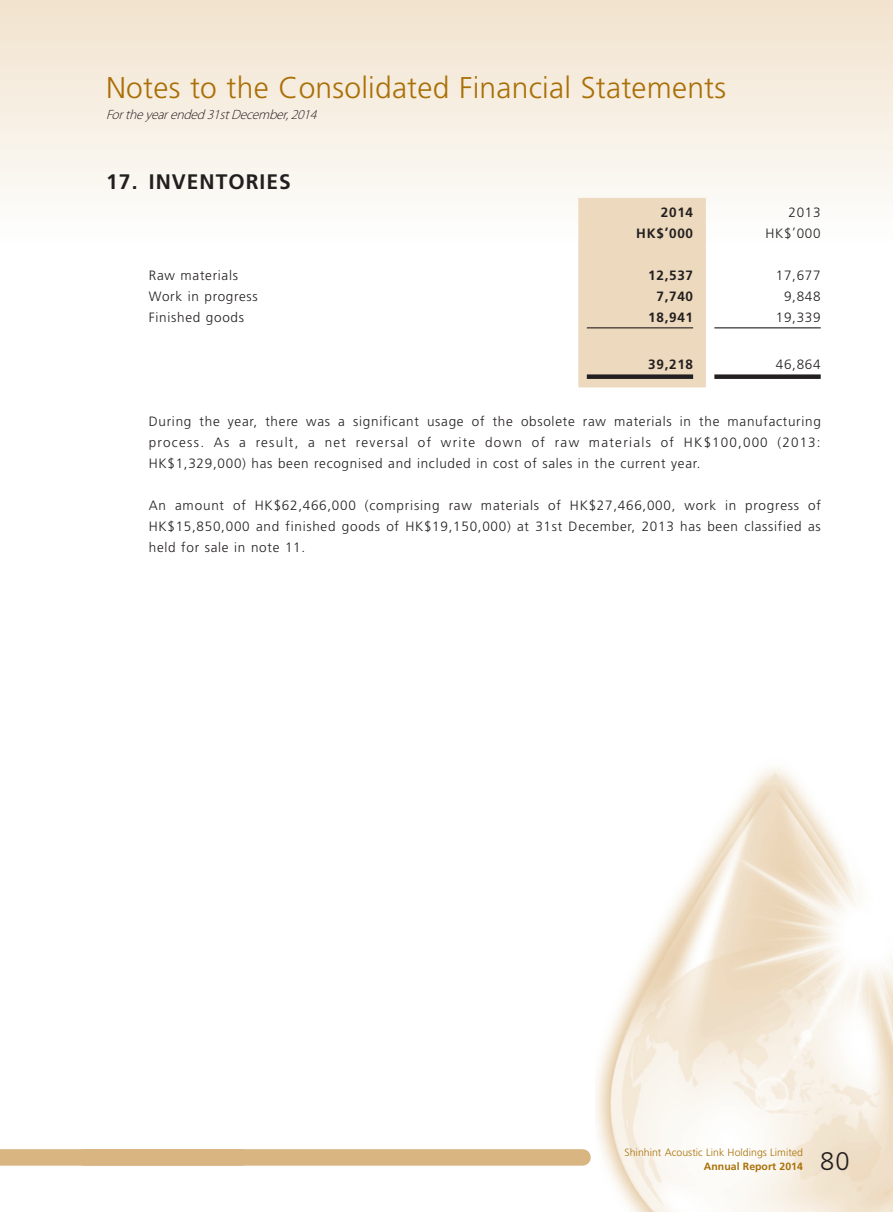
<style>
.page{position:relative;width:893px;height:1212px;background:#fff}
.page>*{position:absolute;margin:0;border:0;box-sizing:border-box;transform-origin:0 0}
.t1{font:300 30px "Frutiger LT Std";letter-spacing:.01em;color:#aa7007}
.t2{font:300 25.5px "Frutiger LT Std";color:#231f20}
.Heading_1{font:700 21px "Frutiger LT Std";color:#231f20}
.Body_Text{font:300 13.5px/21px "Frutiger LT Std";letter-spacing:.055em;color:#231f20}
.Body_Text-2{font:700 13.5px "Frutiger LT Std";color:#231f20}
.t3{font:italic 300 13.5px "Myriad Pro";color:#231f20}
.t4{font:300 10.5px "Frutiger LT Std";letter-spacing:.005em;color:#aa7007}
.t5{font:700 10.5px "Frutiger LT Std";letter-spacing:.005em;color:#aa7007}
</style>
<div class="page">
<div style="left:0;top:0;width:893px;height:249px;background:linear-gradient(to bottom,#f1e3cd,#feffff)"></div>
<img style="left:595px;top:768px;width:298px;height:444px">
<div style="left:0;top:1149px;width:243px;height:16px;background:#d9b582"></div>
<div style="left:84px;top:1149px;width:499px;height:16px;background:#d9b582"></div>
<svg style="left:0;top:0;width:1px;height:249px"></svg>
<div style="left:578px;top:198px;width:128px;height:189px;background:#eddabe"></div>
<hr style="left:587px;top:327px;width:106px;height:1px;background:#231f20">
<hr style="left:714px;top:327px;width:107px;height:1px;background:#231f20">
<div style="left:587px;top:374px;width:106px;height:5px;background:#231f20"></div>
<div style="left:714px;top:374px;width:107px;height:5px;background:#231f20"></div>
<h1 class="t1" style="left:106px;top:71px;width:622px">Notes to the Consolidated Financial Statements</h1>
<p class="t3" style="left:286px;top:107px;width:37px">, 2014</p>
<p class="t3" style="left:106px;top:107px;width:120px">For the year ended 31</p>
<p class="t3" style="left:220px;top:107px;width:73px">st December</p>
<p class="Heading_1" style="left:106px;top:169px;width:33px">17.</p>
<p class="Heading_1" style="left:149px;top:169px;width:143px">INVENTORIES</p>
<p class="Body_Text" style="left:149px;top:265px;width:91px">Raw materials</p>
<p class="Body_Text" style="left:149px;top:286px;width:111px">Work in progress</p>
<p class="Body_Text" style="left:149px;top:307px;width:97px">Finished goods</p>
<p class="Body_Text-2" style="left:661px;top:205px;width:34px">2014</p>
<p class="Body_Text" style="left:788px;top:202px;width:34px">2013</p>
<p class="Body_Text-2" style="left:636px;top:226px;width:58px">HK$ 000</p>
<p class="Body_Text-2" style="left:665px;top:225px;width:5px">’</p>
<p class="Body_Text" style="left:765px;top:223px;width:57px">HK$ 000</p>
<p class="Body_Text" style="left:792px;top:222px;width:5px">‘</p>
<p class="Body_Text-2" style="left:648px;top:268px;width:46px">12,537</p>
<p class="Body_Text" style="left:776px;top:265px;width:46px">17,677</p>
<p class="Body_Text-2" style="left:656px;top:289px;width:38px">7,740</p>
<p class="Body_Text" style="left:784px;top:286px;width:38px">9,848</p>
<p class="Body_Text-2" style="left:648px;top:310px;width:46px">18,941</p>
<p class="Body_Text" style="left:776px;top:307px;width:46px">19,339</p>
<p class="Body_Text-2" style="left:648px;top:356px;width:46px">39,218</p>
<p class="Body_Text" style="left:776px;top:354px;width:46px">46,864</p>
<p class="Body_Text" style="left:149px;top:411px;width:44px">During</p>
<p class="Body_Text" style="left:200px;top:411px;width:22px">the</p>
<p class="Body_Text" style="left:228px;top:411px;width:31px">year,</p>
<p class="Body_Text" style="left:265px;top:411px;width:34px">there</p>
<p class="Body_Text" style="left:306px;top:411px;width:25px">was</p>
<p class="Body_Text" style="left:338px;top:411px;width:8px">a</p>
<p class="Body_Text" style="left:353px;top:411px;width:67px">significant</p>
<p class="Body_Text" style="left:427px;top:411px;width:38px">usage</p>
<p class="Body_Text" style="left:472px;top:411px;width:14px">of</p>
<p class="Body_Text" style="left:493px;top:411px;width:22px">the</p>
<p class="Body_Text" style="left:521px;top:411px;width:55px">obsolete</p>
<p class="Body_Text" style="left:583px;top:411px;width:25px">raw</p>
<p class="Body_Text" style="left:614px;top:411px;width:59px">materials</p>
<p class="Body_Text" style="left:680px;top:411px;width:13px">in</p>
<p class="Body_Text" style="left:699px;top:411px;width:22px">the</p>
<p class="Body_Text" style="left:728px;top:411px;width:95px">manufacturing</p>
<p class="Body_Text" style="left:684px;top:432px;width:85px">HK$100,000</p>
<p class="Body_Text" style="left:418px;top:432px;width:15px">of</p>
<p class="Body_Text" style="left:532px;top:432px;width:15px">of</p>
<p class="Body_Text" style="left:661px;top:432px;width:15px">of</p>
<p class="Body_Text" style="left:256px;top:432px;width:44px">result,</p>
<p class="Body_Text" style="left:356px;top:432px;width:54px">reversal</p>
<p class="Body_Text" style="left:485px;top:432px;width:38px">down</p>
<p class="Body_Text" style="left:589px;top:432px;width:64px">materials</p>
<p class="Body_Text" style="left:441px;top:432px;width:36px">write</p>
<p class="Body_Text" style="left:214px;top:432px;width:17px">As</p>
<p class="Body_Text" style="left:325px;top:432px;width:23px">net</p>
<p class="Body_Text" style="left:149px;top:432px;width:553px">process.<br>HK$1,329,000) has been recognised and included in cost of sales in the current year.</p>
<p class="Body_Text" style="left:239px;top:432px;width:8px">a</p>
<p class="Body_Text" style="left:308px;top:432px;width:8px">a</p>
<p class="Body_Text" style="left:555px;top:432px;width:26px">raw</p>
<p class="Body_Text" style="left:778px;top:432px;width:45px">)2013:</p>
<p class="Body_Text" style="left:149px;top:495px;width:19px">An</p>
<p class="Body_Text" style="left:175px;top:495px;width:51px">amount</p>
<p class="Body_Text" style="left:233px;top:495px;width:14px">of</p>
<p class="Body_Text" style="left:255px;top:495px;width:103px">HK$62,466,000</p>
<p class="Body_Text" style="left:365px;top:495px;width:76px">(comprising</p>
<p class="Body_Text" style="left:449px;top:495px;width:25px">raw</p>
<p class="Body_Text" style="left:481px;top:495px;width:60px">materials</p>
<p class="Body_Text" style="left:548px;top:495px;width:14px">of</p>
<p class="Body_Text" style="left:570px;top:495px;width:107px">HK$27,466,000,</p>
<p class="Body_Text" style="left:684px;top:495px;width:33px">work</p>
<p class="Body_Text" style="left:725px;top:495px;width:13px">in</p>
<p class="Body_Text" style="left:745px;top:495px;width:55px">progress</p>
<p class="Body_Text" style="left:808px;top:495px;width:14px">of</p>
<p class="Body_Text" style="left:149px;top:516px;width:158px">HK$15,850,000<br>held for sale in note 11.</p>
<p class="Body_Text" style="left:405px;top:516px;width:107px">HK$19,150,000)</p>
<p class="Body_Text" style="left:286px;top:516px;width:52px">finished</p>
<p class="Body_Text" style="left:386px;top:516px;width:14px">of</p>
<p class="Body_Text" style="left:256px;top:516px;width:25px">and</p>
<p class="Body_Text" style="left:342px;top:516px;width:40px">goods</p>
<p class="Body_Text" style="left:569px;top:516px;width:68px">December,</p>
<p class="Body_Text" style="left:535px;top:516px;width:28px">31st</p>
<p class="Body_Text" style="left:517px;top:516px;width:13px">at</p>
<p class="Body_Text" style="left:642px;top:516px;width:34px">2013</p>
<p class="Body_Text" style="left:744px;top:516px;width:59px">classified</p>
<p class="Body_Text" style="left:680px;top:516px;width:22px">has</p>
<p class="Body_Text" style="left:707px;top:516px;width:32px">been</p>
<p class="Body_Text" style="left:808px;top:516px;width:14px">as</p>
<p class="t4" style="left:624px;top:1146px;width:180px">Shinhint Acoustic Link Holdings Limited</p>
<h2 class="t2" style="left:820px;top:1146px;width:31px">80</h2>
<p class="t5" style="left:704px;top:1160px;width:101px">Annual Report 2014</p>
</div>
